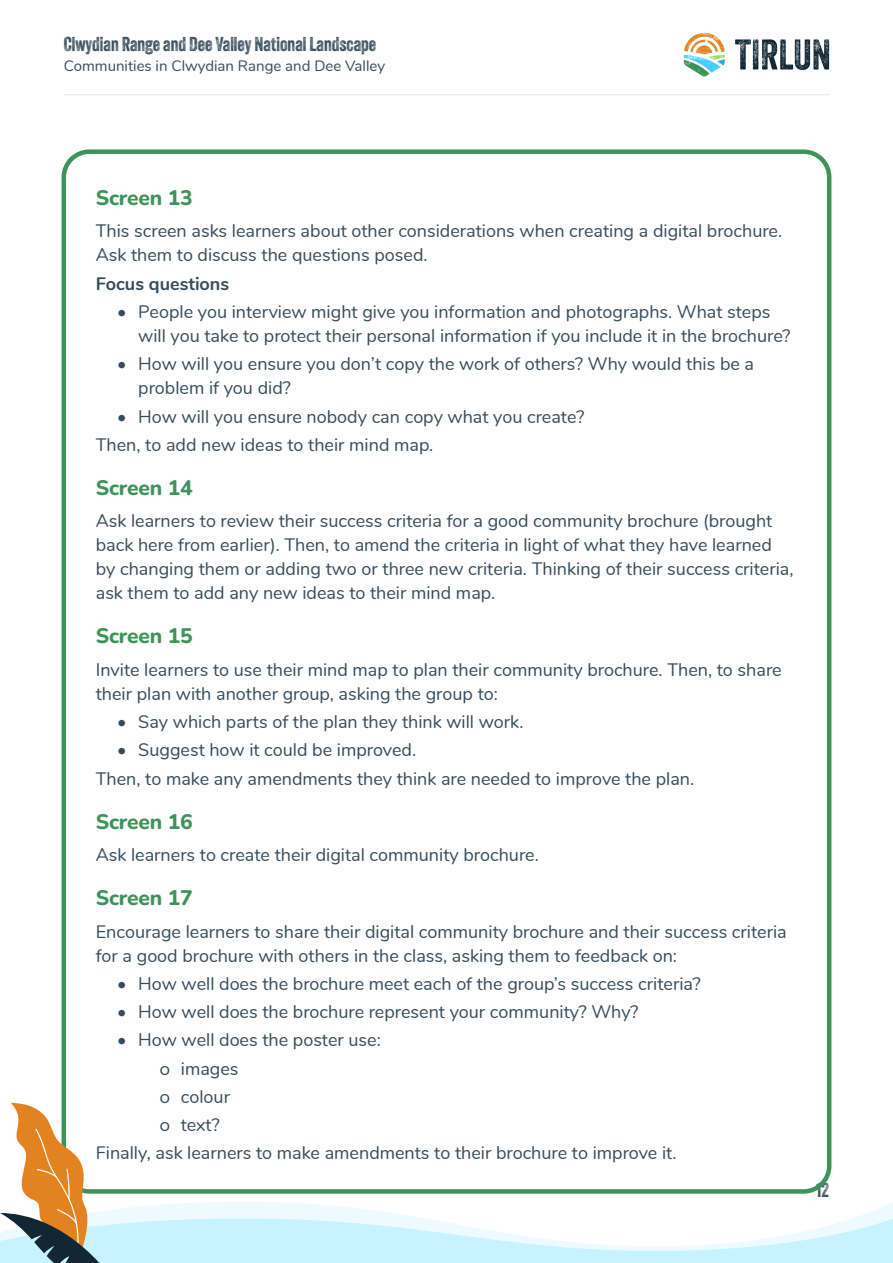
<style>
.page{position:relative;width:893px;height:1263px;background:#fff}
.page>*{position:absolute;margin:0;border:0;box-sizing:border-box;transform-origin:0 0}
.Page_section_heading{font:800 21px "Nunito";letter-spacing:-.01em;color:#3d9459}
.t1{font:19.5px "Veneer Two";color:#374c5a}
.Body_text{font:18px/24px "Nunito";color:#374c5a}
.Paragraph_Style_1{font:18px "Nunito";color:#374c5a}
.Body_text-2{font:700 18px "Nunito";color:#374c5a}
.t2{font:15px "Nunito";color:#374c5a}
</style>
<div class="page">
<svg style="left:735px;top:39px;width:94px;height:31px"></svg>
<svg style="left:684px;top:33px;width:41px;height:44px"></svg>
<hr style="left:64px;top:94px;width:765px;height:1px;background:#e6e7e9">
<svg style="left:0;top:1094px;width:893px;height:169px"></svg>
<p class="t1" style="left:64px;top:32px;width:314px">Clwydian Range and Dee Valley National Landscape</p>
<p class="t2" style="left:64px;top:54px;width:323px">Communities in Clwydian Range and Dee Valley</p>
<p class="Page_section_heading" style="left:96px;top:183px;width:98px">Screen 13</p>
<p class="Body_text" style="left:96px;top:218px;width:688px">This screen asks learners about other considerations when creating a digital brochure.<br>Ask them to discuss the questions posed.</p>
<p class="Body_text-2" style="left:96px;top:270px;width:135px">Focus questions</p>
<p class="Body_text" style="left:138px;top:299px;width:654px;text-indent:-21px">• People you interview might give you information and photographs. What steps will you take to protect their personal information if you include it in the brochure?</p>
<p class="Body_text" style="left:138px;top:351px;width:617px;text-indent:-21px">• How will you ensure you don’t copy the work of others? Why would this be a problem if you did?</p>
<p class="Body_text" style="left:117px;top:403px;width:469px">• How will you ensure nobody can copy what you create?</p>
<p class="Paragraph_Style_1" style="left:96px;top:431px;width:339px">Then, to add new ideas to their mind map.</p>
<p class="Page_section_heading" style="left:96px;top:472px;width:98px">Screen 14</p>
<p class="Body_text" style="left:96px;top:508px;width:699px">Ask learners to review their success criteria for a good community brochure (brought back here from earlier). Then, to amend the criteria in light of what they have learned by changing them or adding two or three new criteria. Thinking of their success criteria, ask them to add any new ideas to their mind map.</p>
<p class="Page_section_heading" style="left:96px;top:621px;width:98px">Screen 15</p>
<p class="Body_text" style="left:96px;top:656px;width:687px">Invite learners to use their mind map to plan their community brochure. Then, to share their plan with another group, asking the group to:</p>
<p class="Body_text" style="left:117px;top:709px;width:408px">• Say which parts of the plan they think will work.</p>
<p class="Body_text" style="left:117px;top:737px;width:301px">• Suggest how it could be improved.</p>
<p class="Body_text" style="left:96px;top:765px;width:600px">Then, to make any amendments they think are needed to improve the plan.</p>
<p class="Page_section_heading" style="left:96px;top:806px;width:98px">Screen 16</p>
<p class="Body_text" style="left:96px;top:842px;width:445px">Ask learners to create their digital community brochure.</p>
<p class="Page_section_heading" style="left:96px;top:883px;width:98px">Screen 17</p>
<p class="Body_text" style="left:96px;top:918px;width:692px">Encourage learners to share their digital community brochure and their success criteria for a good brochure with others in the class, asking them to feedback on:</p>
<p class="Body_text" style="left:117px;top:970px;width:585px">• How well does the brochure meet each of the group’s success criteria?</p>
<p class="Body_text" style="left:117px;top:999px;width:523px">• How well does the brochure represent your community? Why?</p>
<p class="Body_text" style="left:117px;top:1027px;width:265px">• How well does the poster use:</p>
<p class="Body_text" style="left:181px;top:1055px;width:59px">images</p>
<p class="Body_text" style="left:181px;top:1084px;width:51px">colour</p>
<p class="Body_text" style="left:181px;top:1112px;width:40px">text?</p>
<p class="Paragraph_Style_1" style="left:96px;top:1140px;width:582px">Finally, ask learners to make amendments to their brochure to improve it.</p>
<p class="t1" style="left:816px;top:1178px;width:15px">12</p>
</div>
